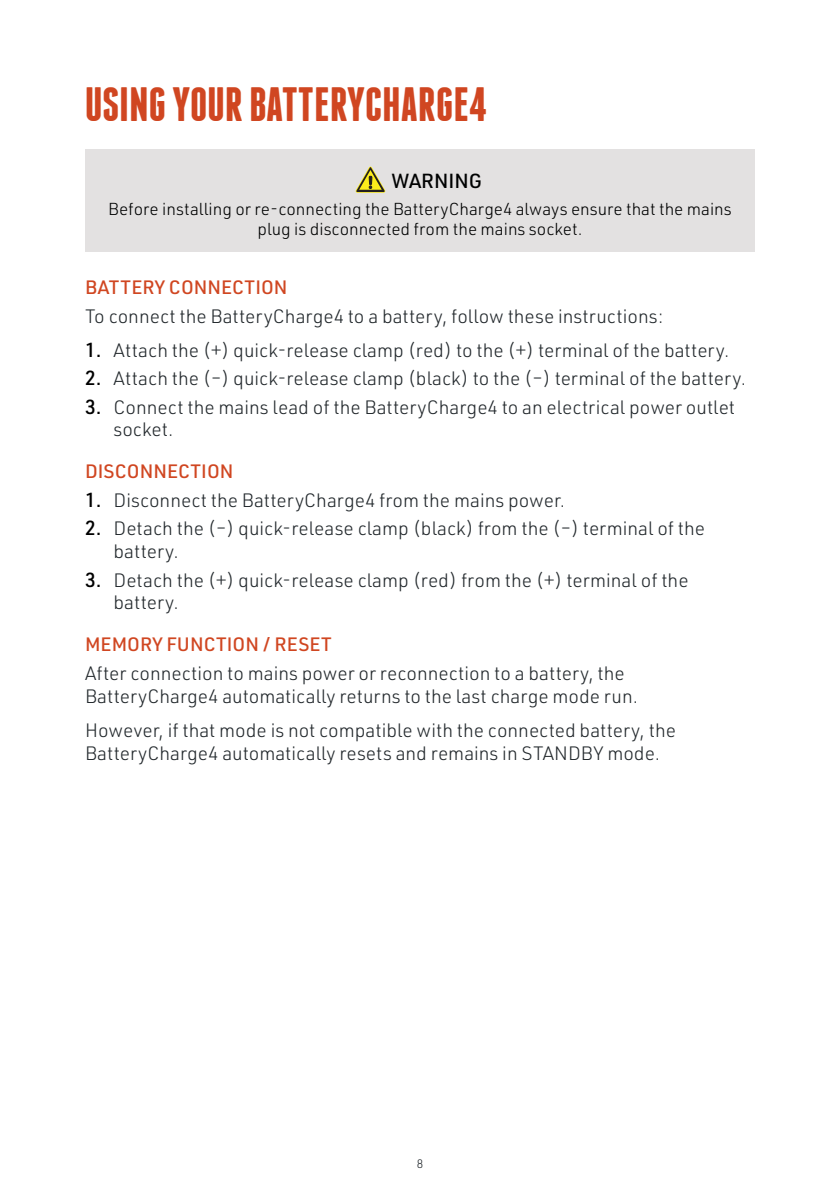
<style>
.page{position:relative;width:840px;height:1191px;background:#fff}
.page>*{position:absolute;margin:0;border:0;box-sizing:border-box;transform-origin:0 0}
.t1{font:700 48px "Franchise";color:#d04621}
.t2{font:500 20px "URWDIN";color:#000101}
.t3{font:300 19px/22.8px "URWDIN";color:#22282c}
.t4{font:500 19px "URWDIN";color:#d04621}
.t5{font:300 17px/20.4px "URWDIN";color:#000101;text-align:center}
.t6{font:300 12px "URWDIN";color:#22282c}
.s1{font-weight:500;font-size:20px;color:#000}
</style>
<div class="page">
<div style="left:85px;top:149px;width:669px;height:103px;background:#e3e1e1"></div>
<svg style="left:355px;top:166px;width:30px;height:27px"></svg>
<h1 class="t1" style="left:85px;top:82px;width:404px">USING YOUR BATTERYCHARGE4</h1>
<p class="t2" style="left:391px;top:167px;width:92px">WARNING</p>
<p class="t5" style="left:108px;top:198px;width:624px">Before installing or re-connecting the BatteryCharge4 always ensure that the mains plug is disconnected from the mains socket.</p>
<p class="t4" style="left:85px;top:275px;width:204px">BATTERY CONNECTION</p>
<p class="t3" style="left:85px;top:304px;width:579px">To connect the BatteryCharge4 to a battery, follow these instructions:</p>
<p class="t3" style="left:85px;top:338px;width:645px"><span class="s1">1.</span> Attach the (+) quick-release clamp (red) to the (+) terminal of the battery.</p>
<p class="t3" style="left:85px;top:366px;width:662px"><span class="s1">2.</span> Attach the (–) quick-release clamp (black) to the (–) terminal of the battery.</p>
<p class="t3" style="left:113px;top:395px;width:622px;text-indent:-28px"><span class="s1">3.</span> Connect the mains lead of the BatteryCharge4 to an electrical power outlet socket.</p>
<p class="t4" style="left:85px;top:459px;width:150px">DISCONNECTION</p>
<p class="t3" style="left:85px;top:488px;width:481px"><span class="s1">1.</span> Disconnect the BatteryCharge4 from the mains power.</p>
<p class="t3" style="left:113px;top:517px;width:593px;text-indent:-28px"><span class="s1">2.</span> Detach the (–) quick-release clamp (black) from the (–) terminal of the battery.</p>
<p class="t3" style="left:113px;top:568px;width:576px;text-indent:-28px"><span class="s1">3.</span> Detach the (+) quick-release clamp (red) from the (+) terminal of the battery.</p>
<p class="t4" style="left:85px;top:632px;width:248px">MEMORY FUNCTION / RESET</p>
<p class="t3" style="left:85px;top:661px;width:554px">After connection to mains power or reconnection to a battery, the<br>BatteryCharge4 automatically returns to the last charge mode run.</p>
<p class="t3" style="left:85px;top:718px;width:592px">However, if that mode is not compatible with the connected battery, the<br>BatteryCharge4 automatically resets and remains in STANDBY mode.</p>
<p class="t6" style="left:416px;top:1156px;width:8px">8</p>
</div>
